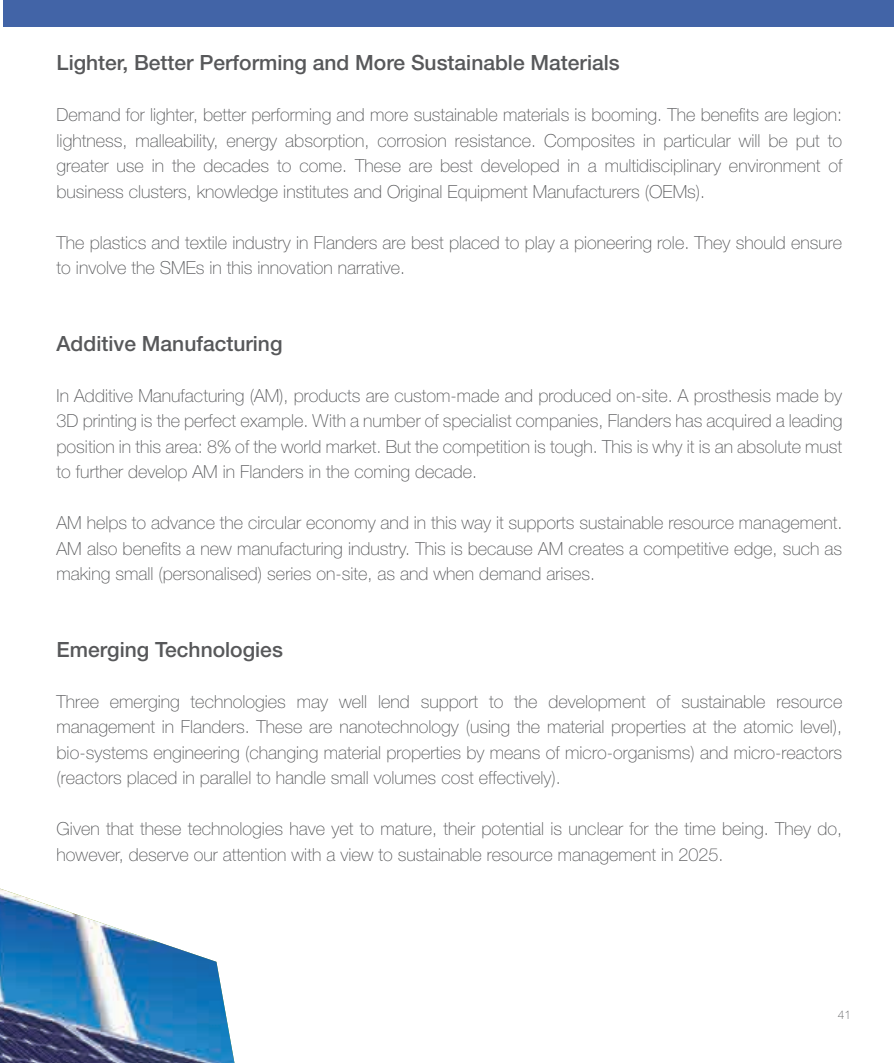
<style>
.page{position:relative;width:894px;height:1063px;background:#fff}
.page>*{position:absolute;margin:0;border:0;box-sizing:border-box;transform-origin:0 0}
.t1{font:500 21px "Helvetica Neue LT Std";color:#57585a}
.t2{font:100 18px/25.5px "Helvetica Neue LT Std";color:#57585a;text-align:justify}
.t3{font:100 12px "Helvetica Neue LT Std";color:#57585a}
</style>
<div class="page">
<div style="left:3px;top:0;width:890px;height:26px;background:#4264a7"></div>
<img style="left:0;top:888px;width:235px;height:175px">
<p class="t1" style="left:57px;top:50px;width:564px">Lighter, Better Performing and More Sustainable Materials</p>
<p class="t2" style="left:57px;top:102px;width:786px">Demand for lighter, better performing and more sustainable materials is booming. The benefits are legion: lightness, malleability, energy absorption, corrosion resistance. Composites in particular will be put to greater use in the decades to come. These are best developed in a multidisciplinary environment of business clusters, knowledge institutes and Original Equipment Manufacturers (OEMs).</p>
<p class="t2" style="left:57px;top:230px;width:786px">The plastics and textile industry in Flanders are best placed to play a pioneering role. They should ensure to involve the SMEs in this innovation narrative.</p>
<p class="t1" style="left:57px;top:331px;width:227px">Additive Manufacturing</p>
<p class="t2" style="left:57px;top:383px;width:786px">In Additive Manufacturing (AM), products are custom-made and produced on-site. A prosthesis made by 3D printing is the perfect example. With a number of specialist companies, Flanders has acquired a leading position in this area: 8% of the world market. But the competition is tough. This is why it is an absolute must to further develop AM in Flanders in the coming decade.</p>
<p class="t2" style="left:57px;top:510px;width:787px">AM helps to advance the circular economy and in this way it supports sustainable resource management.<br>AM also benefits a new manufacturing industry. This is because AM creates a competitive edge, such as making small (personalised) series on-site, as and when demand arises.</p>
<p class="t1" style="left:57px;top:637px;width:228px">Emerging Technologies</p>
<p class="t2" style="left:57px;top:689px;width:786px">Three emerging technologies may well lend support to the development of sustainable resource management in Flanders. These are nanotechnology (using the material properties at the atomic level), bio-systems engineering (changing material properties by means of micro-organisms) and micro-reactors (reactors placed in parallel to handle small volumes cost effectively).</p>
<p class="t2" style="left:57px;top:816px;width:786px">Given that these technologies have yet to mature, their potential is unclear for the time being. They do, however, deserve our attention with a view to sustainable resource management in 2025.</p>
<p class="t3" style="left:837px;top:1008px;width:15px">41</p>
</div>
